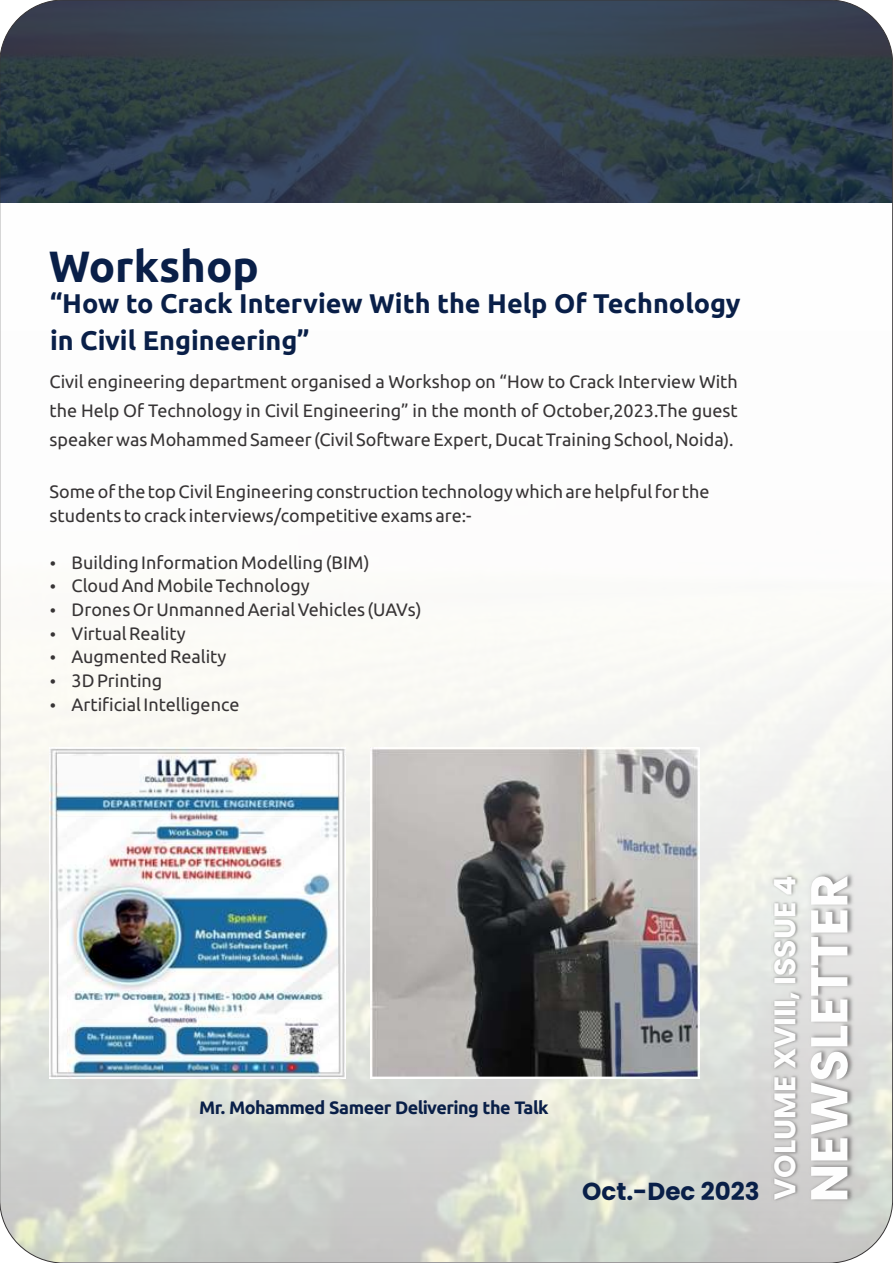
<style>
.page{position:relative;width:893px;height:1263px;background:#fff}
.page>*{position:absolute;margin:0;border:0;box-sizing:border-box;transform-origin:0 0}
.t1{font:700 51.75px "Poppins";color:#fefefe}
.t2{font:700 43.8px "Ubuntu";color:#091f48}
.t3{font:700 29.85px "Poppins";color:#fefefe}
.t4{font:700 27px/37.3px "Ubuntu";color:#091f48}
.t5{font:700 24.6px "Poppins";color:#091f48}
.t6{font:18px/23.7px "Ubuntu";color:#373435}
.t7{font:700 18px "Ubuntu";letter-spacing:-.03em;color:#091f48}
</style>
<div class="page">
<img style="left:0;top:202px;width:893px;height:1060px">
<img style="left:0;top:0;width:893px;height:202px">
<img style="left:50px;top:747px;width:296px;height:331px">
<img style="left:370px;top:747px;width:329px;height:331px">
<img style="left:808px;top:870px;width:48px;height:335px">
<img style="left:772px;top:873px;width:33px;height:330px">
<svg style="left:51px;top:561px;width:4px;height:4px"></svg>
<svg style="left:51px;top:585px;width:4px;height:4px"></svg>
<svg style="left:51px;top:608px;width:4px;height:5px"></svg>
<svg style="left:51px;top:632px;width:4px;height:4px"></svg>
<svg style="left:51px;top:655px;width:4px;height:5px"></svg>
<svg style="left:51px;top:679px;width:4px;height:5px"></svg>
<svg style="left:51px;top:703px;width:4px;height:4px"></svg>
<h2 class="t2" style="left:49px;top:248px;width:212px">Workshop</h2>
<h3 class="t4" style="left:50px;top:286px;width:692px">“How to Crack Interview With the Help Of Technology in Civil Engineering”</h3>
<p class="t6" style="left:50px;top:369px;width:690px;line-height:28.8px;text-align:justify">Civil engineering department organised a Workshop on “How to Crack Interview With the Help Of Technology in Civil Engineering” in the month of October,2023.The guest speaker was Mohammed Sameer (Civil Software Expert, Ducat Training School, Noida).</p>
<p class="t6" style="left:50px;top:481px;width:661px">Some of the top Civil Engineering construction technology which are helpful for the</p>
<p class="t6" style="left:50px;top:504px;width:424px">students to crack interviews/competitive exams are:-</p>
<p class="t6" style="left:72px;top:552px;width:352px">Building Information Modelling (BIM)<br>Cloud And Mobile Technology<br>Drones Or Unmanned Aerial Vehicles (UAVs)<br>Virtual Reality</p>
<p class="t6" style="left:72px;top:646px;width:156px">Augmented Reality<br>3D Printing</p>
<p class="t6" style="left:72px;top:693px;width:169px">Artificial Intelligence</p>
<p class="t7" style="left:199px;top:1100px;width:351px">Mr. Mohammed Sameer Delivering the Talk</p>
<h3 class="t5" style="left:582px;top:1174px;width:179px">Oct.-Dec 2023</h3>
<h3 class="t3" style="left:764px;top:1200px;width:326px;rotate:-90deg">VOLUME XVIII, ISSUE 4</h3>
<h1 class="t1" style="left:793px;top:1202px;width:330px;rotate:-90deg">NEWSLETTER</h1>
</div>
